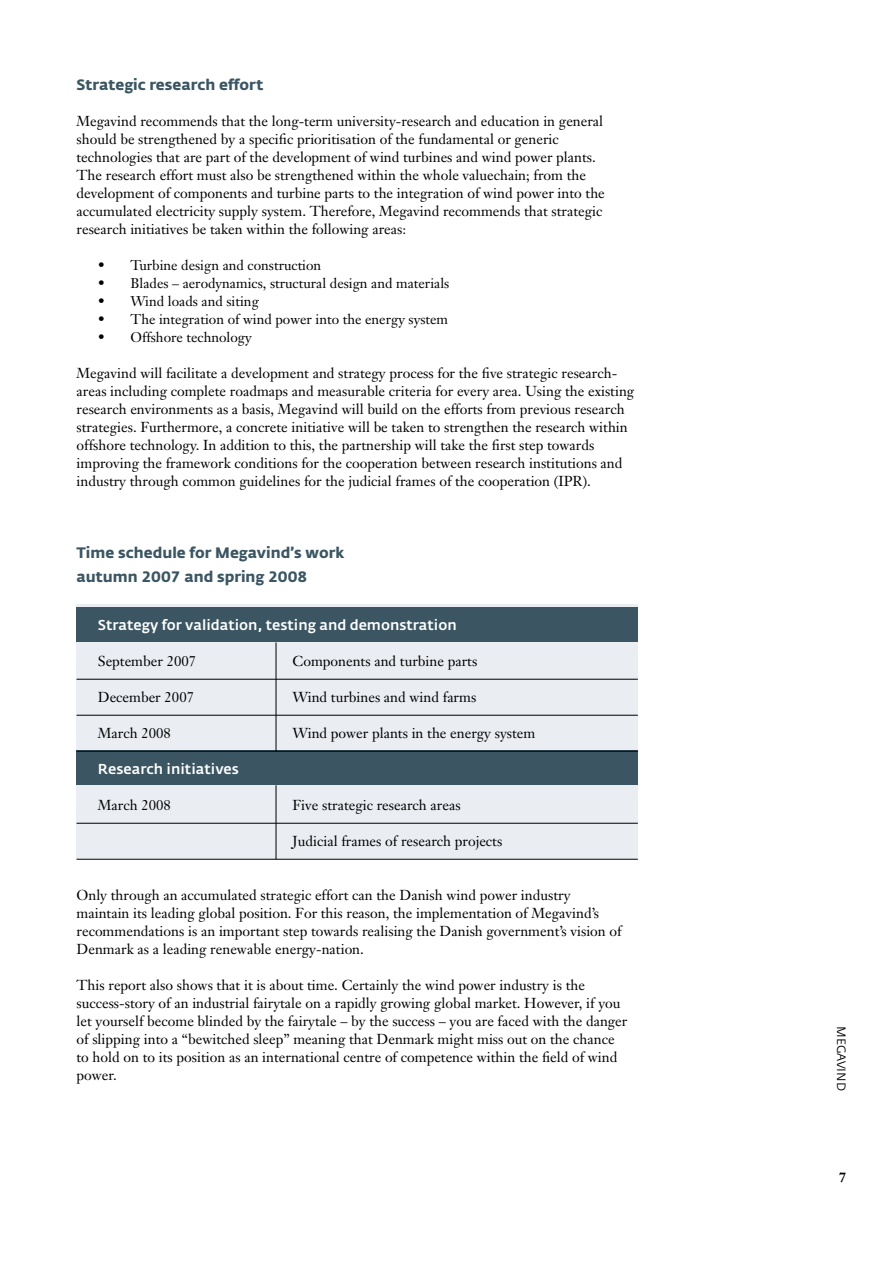
<style>
.page{position:relative;width:893px;height:1263px;background:#fff}
.page>*{position:absolute;margin:0;border:0;box-sizing:border-box;transform-origin:0 0}
.t1{font:15px/24px "Fedra Sans Alt Bold TF";color:#3b5662}
.t2{font:14.25px/18px "Janson Text";color:#000}
.t3{font:500 14.25px "Fedra Sans Alt";color:#fff}
.t4{font:13.8px "Janson Text";color:#000}
.t5{font:700 13.5px "Janson Text";color:#000}
.t6{font:12px "Fedra Sans Alt";color:#000}
</style>
<div class="page">
<div style="left:77px;top:605px;width:561px;height:254px;background:#eaedf2"></div>
<div style="left:77px;top:607px;width:561px;height:35px;background:#3b5662"></div>
<div style="left:77px;top:750px;width:561px;height:35px;background:#3b5662"></div>
<hr style="left:77px;top:679px;width:561px;height:1px;background:#000">
<hr style="left:77px;top:715px;width:561px;height:1px;background:#000">
<hr style="left:77px;top:751px;width:561px;height:1px;background:#000">
<hr style="left:77px;top:823px;width:561px;height:1px;background:#000">
<hr style="left:77px;top:859px;width:561px;height:1px;background:#000">
<hr style="left:276px;top:642px;width:1px;height:109px;background:#000">
<hr style="left:276px;top:785px;width:1px;height:74px;background:#000">
<p class="t1" style="left:77px;top:73px;width:188px">Strategic research effort</p>
<p class="t2" style="left:77px;top:112px;width:530px">Megavind recommends that the long-term university-research and education in general should be strengthened by a specific prioritisation of the fundamental or generic technologies that are part of the development of wind turbines and wind power plants.<br>The research effort must also be strengthened within the whole valuechain; from the development of components and turbine parts to the integration of wind power into the accumulated electricity supply system. Therefore, Megavind recommends that strategic research initiatives be taken within the following areas:</p>
<p class="t4" style="left:98px;top:256px;width:225px">• Turbine design and construction</p>
<p class="t4" style="left:98px;top:274px;width:353px">• Blades – aerodynamics, structural design and materials</p>
<p class="t4" style="left:98px;top:292px;width:163px">• Wind loads and siting</p>
<p class="t4" style="left:98px;top:310px;width:352px">• The integration of wind power into the energy system</p>
<p class="t4" style="left:98px;top:328px;width:156px">• Offshore technology</p>
<p class="t2" style="left:77px;top:364px;width:559px">Megavind will facilitate a development and strategy process for the five strategic research&shy;areas including complete roadmaps and measurable criteria for every area. Using the existing research environments as a basis, Megavind will build on the efforts from previous research strategies. Furthermore, a concrete initiative will be taken to strengthen the research within offshore technology. In addition to this, the partnership will take the first step towards improving the framework conditions for the cooperation between research institutions and industry through common guidelines for the judicial frames of the cooperation (IPR).</p>
<p class="t1" style="left:77px;top:541px;width:269px">Time schedule for Megavind’s work autumn 2007 and spring 2008</p>
<p class="t3" style="left:98px;top:617px;width:360px">Strategy for validation, testing and demonstration</p>
<p class="t2" style="left:98px;top:652px;width:100px">September 2007</p>
<p class="t2" style="left:293px;top:652px;width:186px">Components and turbine parts</p>
<p class="t2" style="left:98px;top:688px;width:98px">December 2007</p>
<p class="t2" style="left:293px;top:688px;width:185px">Wind turbines and wind farms</p>
<p class="t2" style="left:98px;top:724px;width:75px">March 2008</p>
<p class="t2" style="left:293px;top:724px;width:244px">Wind power plants in the energy system</p>
<p class="t3" style="left:98px;top:761px;width:143px">Research initiatives</p>
<p class="t2" style="left:98px;top:796px;width:75px">March 2008</p>
<p class="t2" style="left:293px;top:796px;width:170px">Five strategic research areas</p>
<p class="t2" style="left:293px;top:832px;width:211px">Judicial frames of research projects</p>
<p class="t2" style="left:77px;top:886px;width:547px">Only through an accumulated strategic effort can the Danish wind power industry maintain its leading global position. For this reason, the implementation of Megavind’s recommendations is an important step towards realising the Danish government’s vision of Denmark as a leading renewable energy-nation.</p>
<p class="t2" style="left:77px;top:976px;width:552px">This report also shows that it is about time. Certainly the wind power industry is the success-story of an industrial fairytale on a rapidly growing global market. However, if you let yourself become blinded by the fairytale – by the success – you are faced with the danger of slipping into a “bewitched sleep” meaning that Denmark might miss out on the chance to hold on to its position as an international centre of competence within the field of wind power.</p>
<p class="t6" style="left:848px;top:1026px;width:66px;rotate:90deg">Megavind</p>
<p class="t5" style="left:839px;top:1169px;width:9px">7</p>
</div>
